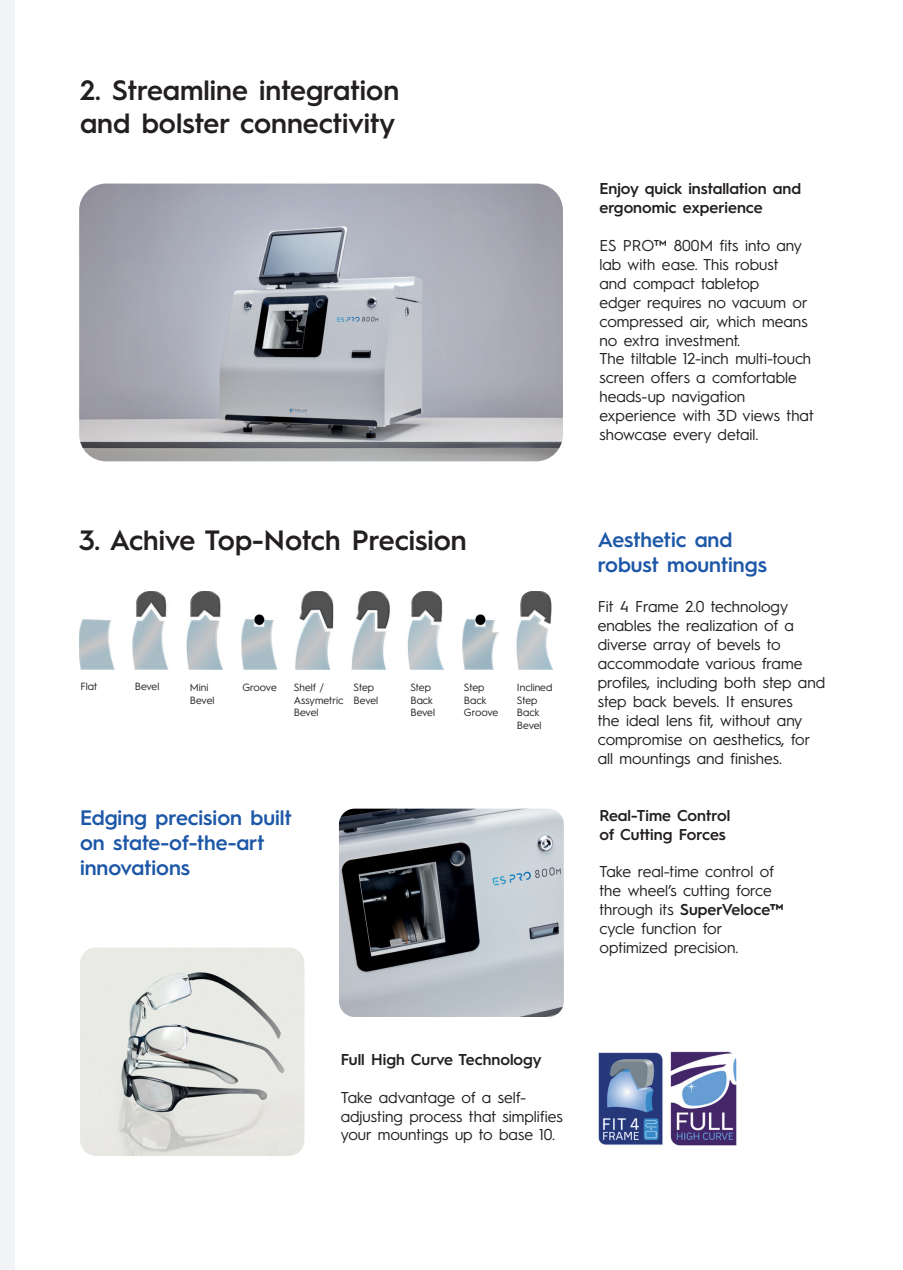
<style>
.page{position:relative;width:903px;height:1270px;background:#fff}
.page>*{position:absolute;margin:0;border:0;box-sizing:border-box;transform-origin:0 0}
.t1{font:600 28px/33.6px "Hurme Geometric Sans 1";color:#231f20}
.t2{font:600 21px/25.2px "Hurme Geometric Sans 1";color:#1d57a7}
.t3{font:15.75px/18.9px "Hurme Geometric Sans 1";color:#231f20}
.t4{font:600 15.75px/18.9px "Hurme Geometric Sans 1";color:#231f20}
.t5{font:10.5px/12.6px "Hurme Geometric Sans 1";color:#231f20}
.s1{font-weight:600}
</style>
<div class="page">
<div style="left:0;top:0;width:15px;height:1270px;background:#f2f3f4"></div>
<img style="left:79px;top:184px;width:484px;height:277px">
<img style="left:339px;top:809px;width:225px;height:208px">
<img style="left:80px;top:947px;width:224px;height:209px">
<img style="left:598px;top:1052px;width:65px;height:93px">
<img style="left:671px;top:1052px;width:66px;height:94px">
<img style="left:79px;top:591px;width:474px;height:79px">
<h1 class="t1" style="left:80px;top:71px;width:321px">2. Streamline integration and bolster connectivity</h1>
<h1 class="t1" style="left:79px;top:522px;width:389px">3. Achive Top-Notch Precision</h1>
<p class="t5" style="left:80px;top:679px;width:18px">Flat</p>
<p class="t5" style="left:354px;top:680px;width:26px">Step<br>Bevel</p>
<p class="t5" style="left:135px;top:679px;width:26px">Bevel</p>
<p class="t5" style="left:410px;top:680px;width:26px">Step<br>Back<br>Bevel</p>
<p class="t5" style="left:464px;top:680px;width:36px">Step<br>Back<br>Groove</p>
<p class="t5" style="left:242px;top:680px;width:36px">Groove</p>
<p class="t5" style="left:294px;top:680px;width:51px">Shelf /<br>Assymetric<br>Bevel</p>
<p class="t5" style="left:190px;top:680px;width:26px">Mini<br>Bevel</p>
<p class="t5" style="left:517px;top:680px;width:37px">Inclined<br>Step<br>Back<br>Bevel</p>
<h2 class="t2" style="left:80px;top:803px;width:213px">Edging precision built on state-of-the-art innovations</h2>
<p class="t4" style="left:599px;top:178px;width:203px">Enjoy quick installation and ergonomic experience</p>
<p class="t3" style="left:599px;top:235px;width:216px">ES PRO™ 800M fits into any lab with ease. This robust<br>and compact tabletop<br>edger requires no vacuum or compressed air, which means no extra investment.<br>The tiltable 12-inch multi-touch screen offers a comfortable heads-up navigation experience with 3D views that showcase every detail.</p>
<h2 class="t2" style="left:598px;top:525px;width:171px">Aesthetic and robust mountings</h2>
<p class="t3" style="left:598px;top:596px;width:229px">Fit 4 Frame 2.0 technology enables the realization of a diverse array of bevels to accommodate various frame profiles, including both step and step back bevels. It ensures<br>the ideal lens fit, without any compromise on aesthetics, for all mountings and finishes.</p>
<p class="t4" style="left:599px;top:805px;width:132px">Real-Time Control of Cutting Forces</p>
<p class="t3" style="left:599px;top:861px;width:186px">Take real-time control of the wheel’s cutting force through its <span class="s1">SuperVeloce™ </span>cycle function for optimized precision.</p>
<p class="t4" style="left:341px;top:1049px;width:203px">Full High Curve Technology</p>
<p class="t3" style="left:341px;top:1087px;width:223px">Take advantage of a self&shy;adjusting process that simplifies your mountings up to base 10.</p>
</div>
